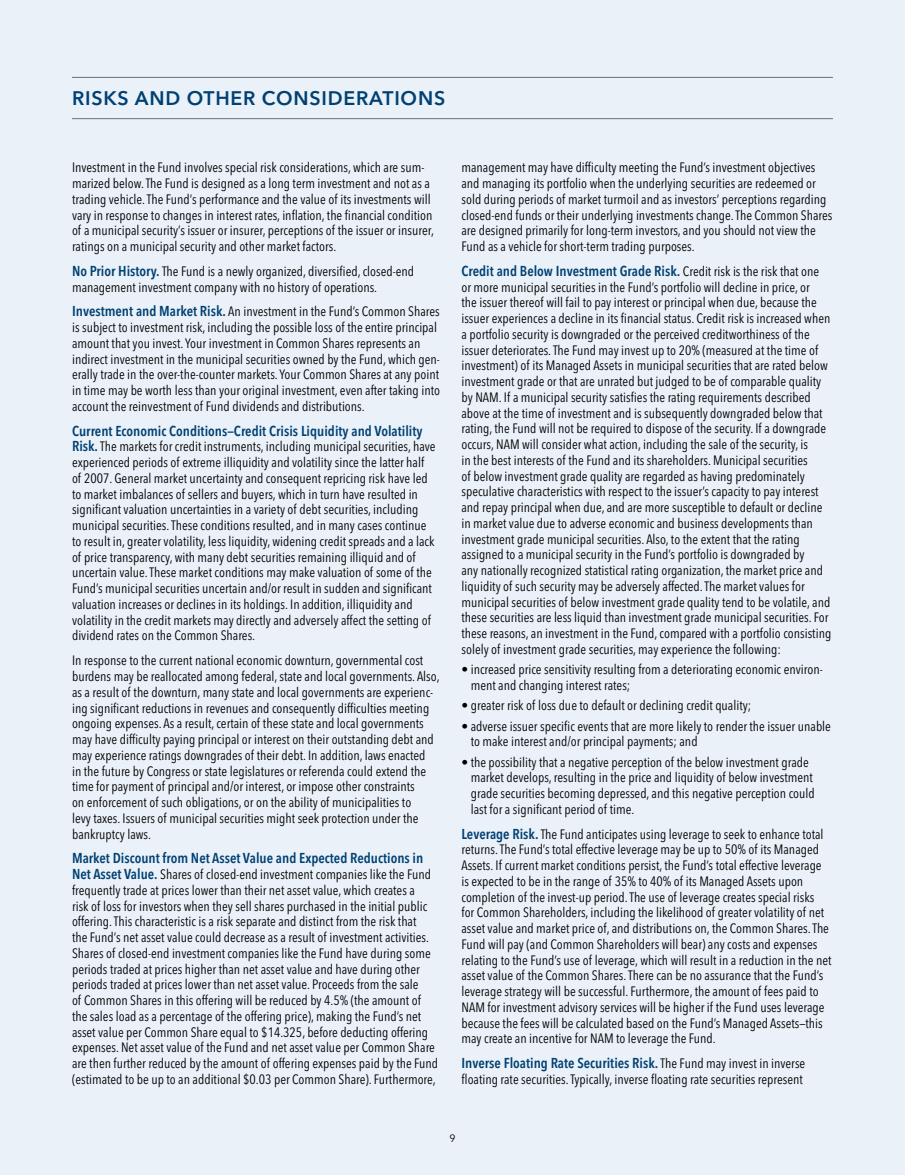
<style>
.page{position:relative;width:905px;height:1175px;background:#fff}
.page>*{position:absolute;margin:0;border:0;box-sizing:border-box;transform-origin:0 0}
.t1{font:600 19.5px "Avenir Next LT Pro";letter-spacing:.04em;color:#004073}
.t2{font:600 condensed 14.25px "Avenir Next LT Pro";color:#004073}
.t3{font:condensed 13.5px/15.8px "Avenir Next LT Pro";color:#000}
.s1{font-weight:600;font-size:14.25px;color:#004073}
.s2{font-weight:400;font-size:13.5px;color:#000}
</style>
<div class="page">
<div style="left:0;top:0;width:904px;height:1174px;background:#eaf1f8"></div>
<hr style="left:72px;top:77px;width:760px;height:1px;background:#687078">
<hr style="left:72px;top:118px;width:760px;height:1px;background:#687078">
<h1 class="t1" style="left:72px;top:86px;width:79px">RISKS AND</h1>
<h1 class="t1" style="left:187px;top:86px;width:260px">OTHER CONSIDERATIONS</h1>
<p class="t3" style="left:72px;top:160px;width:363px">Investment in the Fund involves special risk considerations, which are sum&shy;marized below. The Fund is designed as a long term investment and not as a trading vehicle. The Fund’s performance and the value of its investments will vary in response to changes in interest rates, inflation, the financial condition of a municipal security’s issuer or insurer, perceptions of the issuer or insurer, ratings on a municipal security and other market factors.</p>
<p class="t3" style="left:72px;top:263px;width:343px"><span class="s1">No Prior History.</span> The Fund is a newly organized, diversified, closed-end management investment company with no history of operations.</p>
<p class="t3" style="left:72px;top:304px;width:369px"><span class="s1">Investment and Market Risk.</span> An investment in the Fund’s Common Shares is subject to investment risk, including the possible loss of the entire principal amount that you invest. Your investment in Common Shares represents an indirect investment in the municipal securities owned by the Fund, which gen&shy;erally trade in the over-the-counter markets. Your Common Shares at any point in time may be worth less than your original investment, even after taking into account the reinvestment of Fund dividends and distributions.</p>
<p class="t2" style="left:72px;top:422px;width:352px">Current Economic Conditions—Credit Crisis Liquidity and Volatility</p>
<p class="t3" style="left:72px;top:439px;width:365px"><span class="s1">Risk.</span> The markets for credit instruments, including municipal securities, have experienced periods of extreme illiquidity and volatility since the latter half of 2007. General market uncertainty and consequent repricing risk have led to market imbalances of sellers and buyers, which in turn have resulted in significant valuation uncertainties in a variety of debt securities, including municipal securities. These conditions resulted, and in many cases continue to result in, greater volatility, less liquidity, widening credit spreads and a lack of price transparency, with many debt securities remaining illiquid and of uncertain value. These market conditions may make valuation of some of the Fund’s municipal securities uncertain and/or result in sudden and significant valuation increases or declines in its holdings. In addition, illiquidity and volatility in the credit markets may directly and adversely affect the setting of dividend rates on the Common Shares.</p>
<p class="t3" style="left:72px;top:652px;width:369px">In response to the current national economic downturn, governmental cost burdens may be reallocated among federal, state and local governments. Also, as a result of the downturn, many state and local governments are experienc&shy;ing significant reductions in revenues and consequently difficulties meeting ongoing expenses. As a result, certain of these state and local governments may have difficulty paying principal or interest on their outstanding debt and may experience ratings downgrades of their debt. In addition, laws enacted<br>in the future by Congress or state legislatures or referenda could extend the time for payment of principal and/or interest, or impose other constraints<br>on enforcement of such obligations, or on the ability of municipalities to<br>levy taxes. Issuers of municipal securities might seek protection under the bankruptcy laws.</p>
<p class="t2" style="left:72px;top:849px;width:353px">Market Discount from Net Asset Value and Expected Reductions in</p>
<p class="t3" style="left:72px;top:866px;width:368px"><span class="s1">Net Asset Value.</span> Shares of closed-end investment companies like the Fund frequently trade at prices lower than their net asset value, which creates a<br>risk of loss for investors when they sell shares purchased in the initial public offering. This characteristic is a risk separate and distinct from the risk that<br>the Fund’s net asset value could decrease as a result of investment activities.<br>Shares of closed-end investment companies like the Fund have during some periods traded at prices higher than net asset value and have during other periods traded at prices lower than net asset value. Proceeds from the sale<br>of Common Shares in this offering will be reduced by 4.5% (the amount of the sales load as a percentage of the offering price), making the Fund’s net asset value per Common Share equal to $14.325, before deducting offering expenses. Net asset value of the Fund and net asset value per Common Share are then further reduced by the amount of offering expenses paid by the Fund (estimated to be up to an additional $0.03 per Common Share). Furthermore,</p>
<p class="t3" style="left:461px;top:160px;width:372px">management may have difficulty meeting the Fund’s investment objectives and managing its portfolio when the underlying securities are redeemed or sold during periods of market turmoil and as investors’ perceptions regarding closed-end funds or their underlying investments change. The Common Shares are designed primarily for long-term investors, and you should not view the Fund as a vehicle for short-term trading purposes.</p>
<p class="t2" style="left:461px;top:262px;width:359px">Credit and Below Investment Grade Risk. <span class="s2">Credit risk is the risk that one</span></p>
<p class="t3" style="left:461px;top:279px;width:371px">or more municipal securities in the Fund’s portfolio will decline in price, or<br>the issuer thereof will fail to pay interest or principal when due, because the issuer experiences a decline in its financial status. Credit risk is increased when a portfolio security is downgraded or the perceived creditworthiness of the issuer deteriorates. The Fund may invest up to 20% (measured at the time of investment) of its Managed Assets in municipal securities that are rated below investment grade or that are unrated but judged to be of comparable quality by NAM. If a municipal security satisfies the rating requirements described above at the time of investment and is subsequently downgraded below that rating, the Fund will not be required to dispose of the security. If a downgrade occurs, NAM will consider what action, including the sale of the security, is<br>in the best interests of the Fund and its shareholders. Municipal securities<br>of below investment grade quality are regarded as having predominately speculative characteristics with respect to the issuer’s capacity to pay interest and repay principal when due, and are more susceptible to default or decline in market value due to adverse economic and business developments than investment grade municipal securities. Also, to the extent that the rating assigned to a municipal security in the Fund’s portfolio is downgraded by<br>any nationally recognized statistical rating organization, the market price and liquidity of such security may be adversely affected. The market values for municipal securities of below investment grade quality tend to be volatile, and these securities are less liquid than investment grade municipal securities. For these reasons, an investment in the Fund, compared with a portfolio consisting solely of investment grade securities, may experience the following:</p>
<p class="t3" style="left:470px;top:661px;width:353px;text-indent:-9px">• increased price sensitivity resulting from a deteriorating economic environ&shy;ment and changing interest rates;</p>
<p class="t3" style="left:461px;top:697px;width:291px">• greater risk of loss due to default or declining credit quality;</p>
<p class="t3" style="left:470px;top:718px;width:362px;text-indent:-9px">• adverse issuer specific events that are more likely to render the issuer unable to make interest and/or principal payments; and</p>
<p class="t3" style="left:470px;top:754px;width:345px;text-indent:-9px">• the possibility that a negative perception of the below investment grade market develops, resulting in the price and liquidity of below investment grade securities becoming depressed, and this negative perception could last for a significant period of time.</p>
<p class="t3" style="left:461px;top:826px;width:371px"><span class="s1">Leverage Risk.</span> The Fund anticipates using leverage to seek to enhance total returns. The Fund’s total effective leverage may be up to 50% of its Managed Assets. If current market conditions persist, the Fund’s total effective leverage is expected to be in the range of 35% to 40% of its Managed Assets upon completion of the invest-up period. The use of leverage creates special risks<br>for Common Shareholders, including the likelihood of greater volatility of net asset value and market price of, and distributions on, the Common Shares. The Fund will pay (and Common Shareholders will bear) any costs and expenses relating to the Fund’s use of leverage, which will result in a reduction in the net asset value of the Common Shares. There can be no assurance that the Fund’s leverage strategy will be successful. Furthermore, the amount of fees paid to NAM for investment advisory services will be higher if the Fund uses leverage because the fees will be calculated based on the Fund’s Managed Assets—this may create an incentive for NAM to leverage the Fund.</p>
<p class="t2" style="left:461px;top:1054px;width:345px">Inverse Floating Rate Securities Risk. <span class="s2">The Fund may invest in inverse</span></p>
<p class="t3" style="left:461px;top:1071px;width:343px">floating rate securities. Typically, inverse floating rate securities represent</p>
</div>
